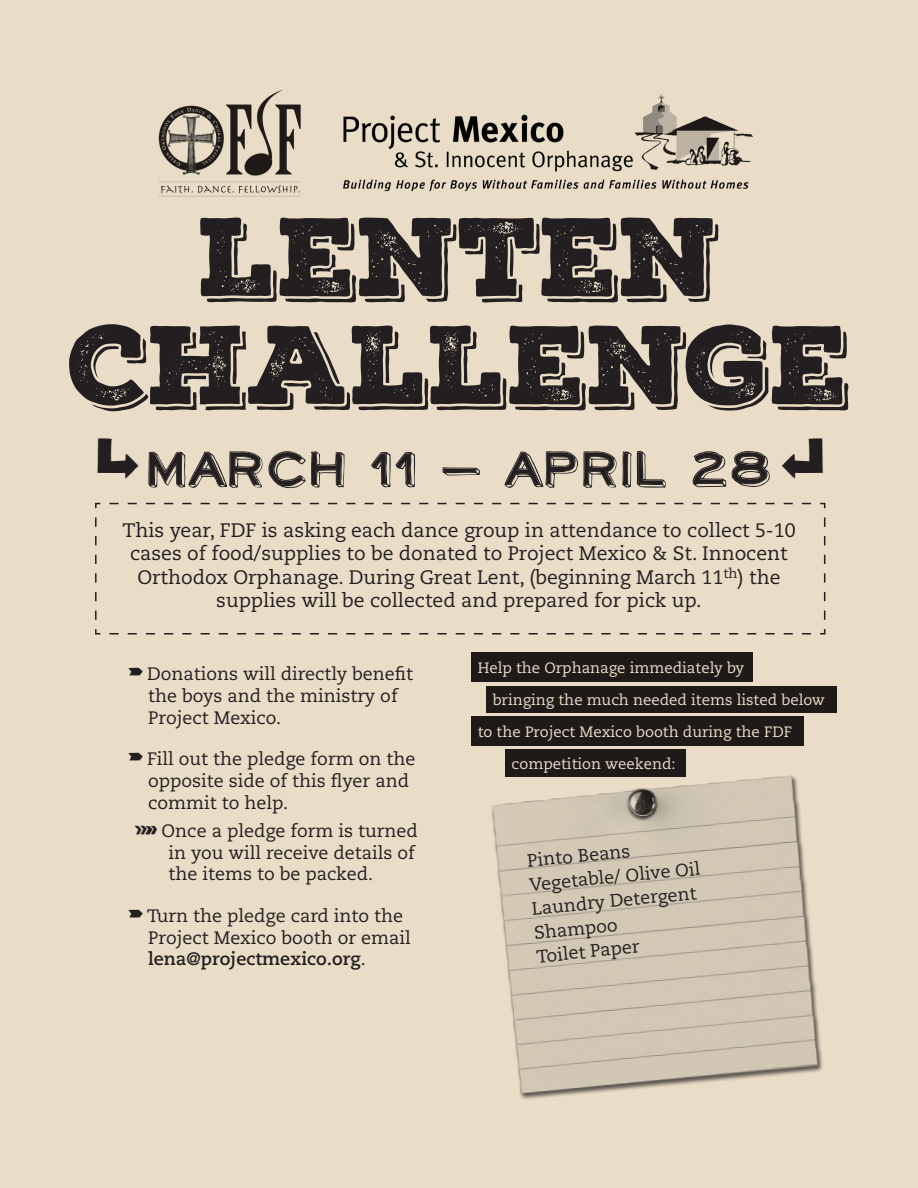
<style>
.page{position:relative;width:918px;height:1188px;background:#e9ddc7}
.page>*{position:absolute;margin:0;border:0;box-sizing:border-box;transform-origin:0 0}
.t1{font:108px/108px "Nexa Rust Slab Black Shadow 01";color:#231f20;text-align:center}
.t2{font:54px "Neo Retro Fill";color:#231f20}
.t3{font:19.5px/23.4px "Caecilia";color:#231f20;text-align:center}
.t4{font:18px/21.6px "Caecilia";color:#231f20}
.t5{font:15px "Caecilia";color:#fff}
.s1{font-weight:700}
</style>
<div class="page">
<img style="left:158px;top:90px;width:143px;height:107px">
<img style="left:343px;top:94px;width:410px;height:98px">
<div style="left:471px;top:652px;width:282px;height:29px;background:#1f1a18"></div>
<img style="left:491px;top:775px;width:332px;height:325px">
<svg style="left:95px;top:502px;width:731px;height:133px"></svg>
<div style="left:486px;top:686px;width:351px;height:26px;background:#1f1a18"></div>
<div style="left:471px;top:717px;width:333px;height:29px;background:#1f1a18"></div>
<div style="left:505px;top:749px;width:181px;height:28px;background:#1f1a18"></div>
<h1 class="t1" style="left:69px;top:207px;width:782px">LENTEN<br>CHALLENGE</h1>
<h2 class="t2" style="left:146px;top:442px;width:628px">MARCH 11 – APRIL 28</h2>
<p class="t3" style="left:122px;top:519px;width:675px">This year, FDF is asking each dance group in attendance to collect 5-10 cases of food/supplies to be donated to Project Mexico &amp; St. Innocent Orthodox Orphanage. During Great Lent, (beginning March 11<sup>th</sup>) the supplies will be collected and prepared for pick up.</p>
<p class="t4" style="left:147px;top:664px;width:268px">Donations will directly benefit the boys and the ministry of<br>Project Mexico.</p>
<p class="t4" style="left:147px;top:749px;width:270px">Fill out the pledge form on the opposite side of this flyer and commit to help.</p>
<p class="t4" style="left:168px;top:820px;width:251px;text-indent:-34px">▲ Once a pledge form is turned in you will receive details of the items to be packed.</p>
<p class="t4" style="left:147px;top:905px;width:265px">Turn the pledge card into the<br>Project Mexico booth or email <span class="s1">lena@projectmexico.org</span>.</p>
<p class="t5" style="left:478px;top:660px;width:268px">Help the Orphanage immediately by</p>
<p class="t5" style="left:493px;top:691px;width:334px">bringing the much needed items listed below</p>
<p class="t5" style="left:478px;top:723px;width:316px">to the Project Mexico booth during the FDF</p>
<p class="t5" style="left:512px;top:755px;width:165px">competition weekend:</p>
<p class="t4" style="left:526px;top:849px;width:173px;line-height:24px;rotate:-5deg">Pinto Beans<br>Vegetable/ Olive Oil<br>Laundry Detergent<br>Shampoo<br>Toilet Paper</p>
</div>
